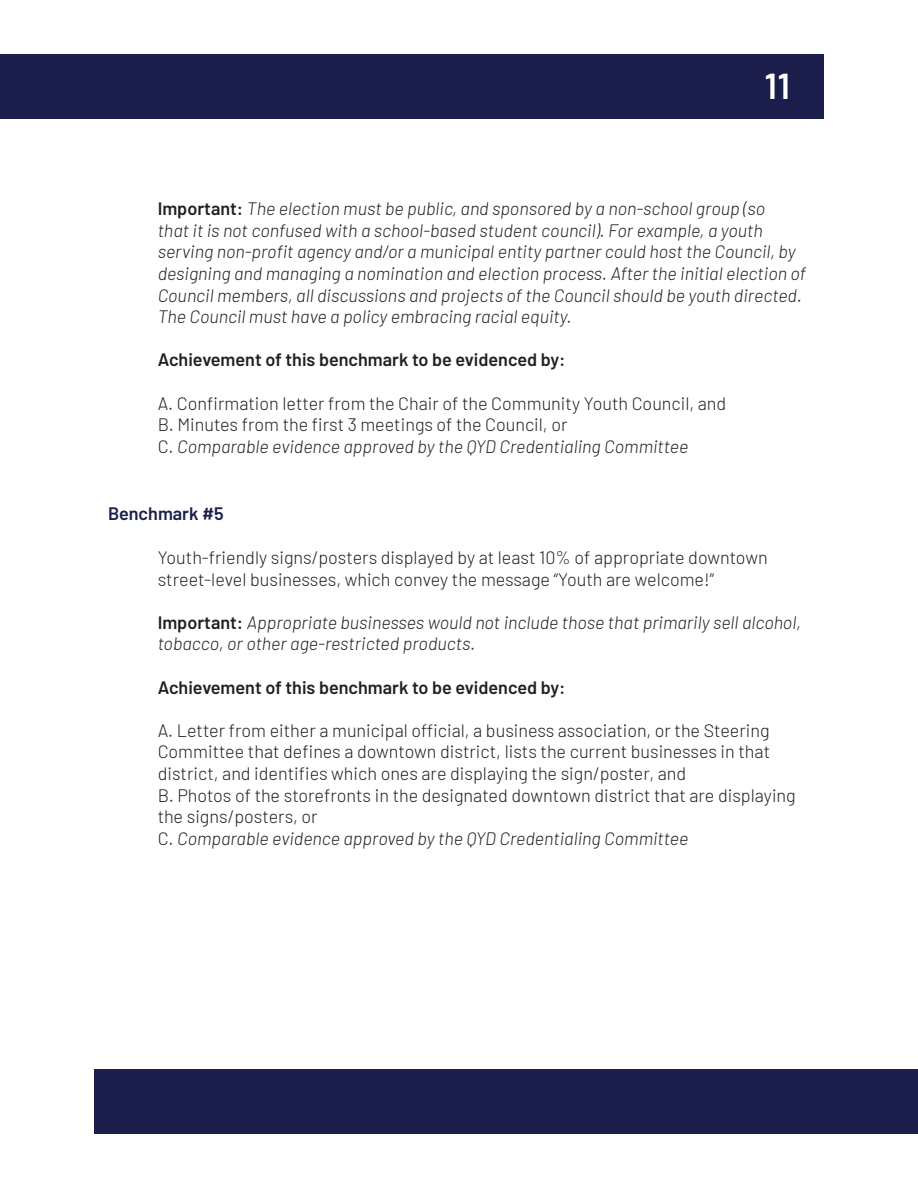
<style>
.page{position:relative;width:918px;height:1188px;background:#fff}
.page>*{position:absolute;margin:0;border:0;box-sizing:border-box;transform-origin:0 0}
.t1{font:600 36px "Barlow";color:#fff}
.t2{font:italic 300 18px/21.6px "Barlow";color:#231f20}
.t3{font:300 18px/21.6px "Barlow";color:#231f20}
.t4{font:600 18px "Barlow";color:#231f20}
.t5{font:600 18px "Barlow";color:#1b1d4b}
.s1{font-weight:600;font-style:normal}
.s2{font-style:normal}
</style>
<div class="page">
<div style="left:0;top:54px;width:824px;height:65px;background:#1b1d4b"></div>
<div style="left:94px;top:1069px;width:824px;height:65px;background:#1b1d4b"></div>
<p class="t1" style="left:765px;top:59px;width:27px">11</p>
<p class="t2" style="left:158px;top:197px;width:650px"><span class="s1">Important:</span> The election must be public, and sponsored by a non-school group (so<br>that it is not confused with a school-based student council). For example, a youth serving non-profit agency and/or a municipal entity partner could host the Council, by designing and managing a nomination and election process. After the initial election of Council members, all discussions and projects of the Council should be youth directed.<br>The Council must have a policy embracing racial equity.</p>
<p class="t4" style="left:158px;top:347px;width:409px">Achievement of this benchmark to be evidenced by:</p>
<p class="t3" style="left:158px;top:391px;width:570px">A. Confirmation letter from the Chair of the Community Youth Council, and</p>
<p class="t3" style="left:158px;top:413px;width:411px">B. Minutes from the first 3 meetings of the Council, or</p>
<p class="t2" style="left:158px;top:434px;width:532px"><span class="s2">C.</span> Comparable evidence approved by the QYD Credentialing Committee</p>
<p class="t5" style="left:108px;top:500px;width:117px">Benchmark #5</p>
<p class="t3" style="left:158px;top:545px;width:612px">Youth-friendly signs/posters displayed by at least 10% of appropriate downtown street-level businesses, which convey the message “Youth are welcome!”</p>
<p class="t2" style="left:158px;top:610px;width:645px"><span class="s1">Important:</span> Appropriate businesses would not include those that primarily sell alcohol, tobacco, or other age-restricted products.</p>
<p class="t4" style="left:158px;top:674px;width:409px">Achievement of this benchmark to be evidenced by:</p>
<p class="t3" style="left:158px;top:718px;width:614px;text-align:justify">A. Letter from either a municipal official, a business association, or the Steering Committee that defines a downtown district, lists the current businesses in that district, and identifies which ones are displaying the sign/poster, and</p>
<p class="t3" style="left:158px;top:783px;width:640px">B. Photos of the storefronts in the designated downtown district that are displaying the signs/posters, or</p>
<p class="t2" style="left:158px;top:826px;width:532px"><span class="s2">C.</span> Comparable evidence approved by the QYD Credentialing Committee</p>
</div>
